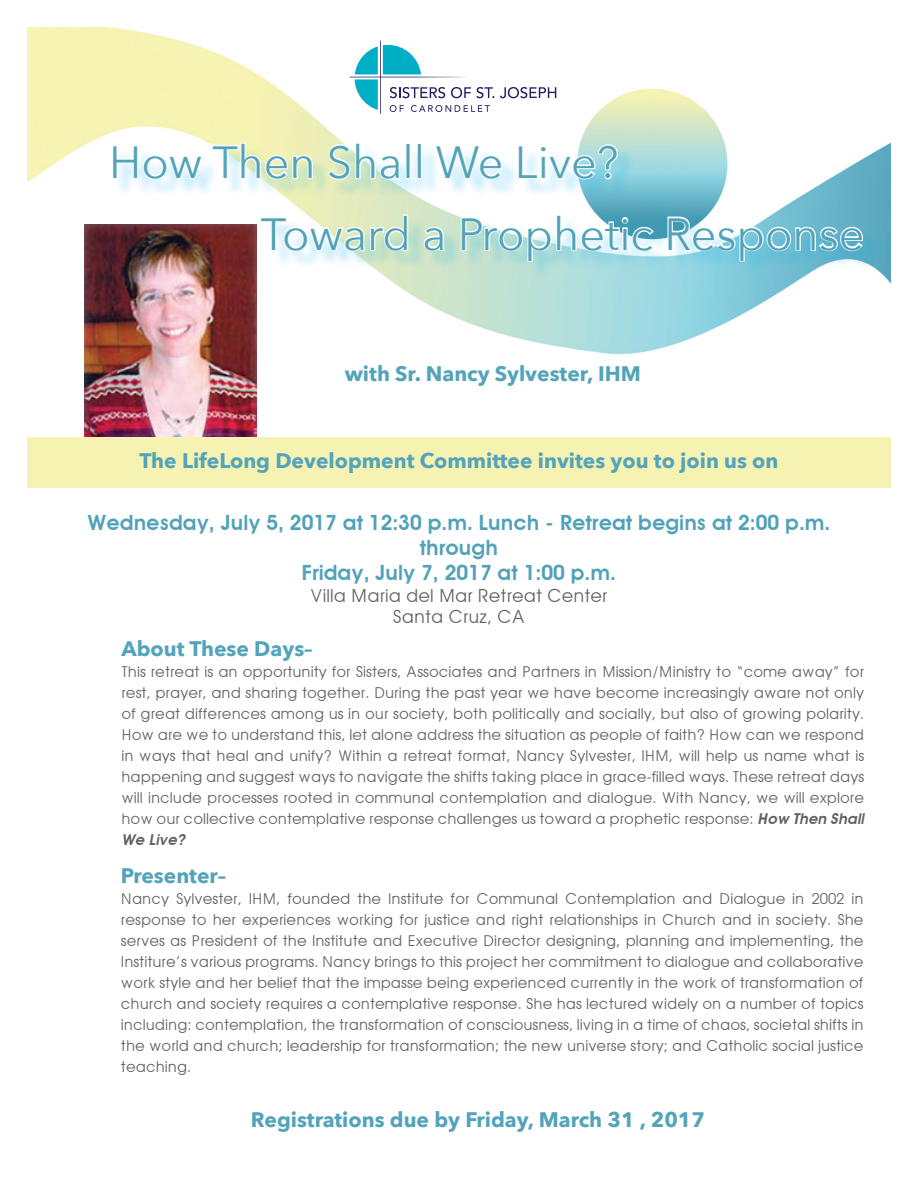
<style>
.page{position:relative;width:918px;height:1188px;background:#fff}
.page>*{position:absolute;margin:0;border:0;box-sizing:border-box;transform-origin:0 0}
.t1{font:45px "Avenir Next";color:#52a3b9}
.t2{font:45px "Avenir Next";color:#53a4ba}
.t3{font:700 21px "Avenir Next";color:#53a4ba}
.t4{font:600 21px/25.2px "Avant Garde";color:#51a2b8;text-align:center}
.t5{font:18px/21.6px "Avant Garde";color:#616164;text-align:center}
.t6{font:15px/21px "Avant Garde";color:#616164;text-align:justify}
.s1{font-weight:600;font-style:italic}
</style>
<div class="page">
<div style="left:27px;top:437px;width:864px;height:50px;background:#f5f2b2"></div>
<img style="left:27px;top:27px;width:864px;height:333px">
<div style="left:114px;top:145px;width:522px;height:54px;background:#00aeef;opacity:.25"></div>
<svg style="left:111px;top:144px;width:93px;height:37px"></svg>
<svg style="left:211px;top:142px;width:103px;height:39px"></svg>
<svg style="left:326px;top:142px;width:76px;height:39px"></svg>
<div style="left:405px;top:143px;width:6px;height:36px;border:2px solid #fff"></div>
<div style="left:417px;top:143px;width:5px;height:36px;border:2px solid #fff"></div>
<svg style="left:433px;top:143px;width:71px;height:38px"></svg>
<svg style="left:517px;top:143px;width:102px;height:38px"></svg>
<div style="left:263px;top:217px;width:618px;height:63px;background:#00aeef;opacity:.25"></div>
<svg style="left:259px;top:213px;width:150px;height:40px"></svg>
<svg style="left:422px;top:225px;width:24px;height:28px"></svg>
<svg style="left:460px;top:213px;width:196px;height:50px"></svg>
<svg style="left:666px;top:215px;width:198px;height:48px"></svg>
<svg style="left:500px;top:87px;width:56px;height:11px"></svg>
<svg style="left:350px;top:40px;width:144px;height:74px"></svg>
<img style="left:85px;top:225px;width:171px;height:211px">
<h1 class="t2" style="left:109px;top:124px;width:511px">How Then Shall We Live?</h1>
<h1 class="t1" style="left:261px;top:196px;width:605px">Toward a Prophetic Response</h1>
<h2 class="t3" style="left:345px;top:355px;width:298px">with Sr. Nancy Sylvester, IHM</h2>
<h2 class="t3" style="left:139px;top:442px;width:641px">The LifeLong Development Committee invites you to join us on</h2>
<h2 class="t4" style="left:88px;top:510px;width:744px">Wednesday, July 5, 2017 at 12:30 p.m. Lunch - Retreat begins at 2:00 p.m. through<br>Friday, July 7, 2017 at 1:00 p.m.</h2>
<p class="t5" style="left:310px;top:584px;width:299px">Villa Maria del Mar Retreat Center<br>Santa Cruz, CA</p>
<h2 class="t3" style="left:121px;top:631px;width:193px">About These Days–</h2>
<p class="t6" style="left:121px;top:661px;width:747px;text-align:left">This retreat is an opportunity for Sisters, Associates and Partners in Mission/Ministry to “come away” for rest, prayer, and sharing together. During the past year we have become increasingly aware not only of great differences among us in our society, both politically and socially, but also of growing polarity.<br>How are we to understand this, let alone address the situation as people of faith? How can we respond in ways that heal and unify? Within a retreat format, Nancy Sylvester, IHM, will help us name what is happening and suggest ways to navigate the shifts taking place in grace-filled ways. These retreat days will include processes rooted in communal contemplation and dialogue. With Nancy, we will explore how our collective contemplative response challenges us toward a prophetic response: <span class="s1">How Then Shall We Live?</span></p>
<h2 class="t3" style="left:121px;top:857px;width:107px">Presenter–</h2>
<p class="t6" style="left:121px;top:888px;width:744px">Nancy Sylvester, IHM, founded the Institute for Communal Contemplation and Dialogue in 2002 in response to her experiences working for justice and right relationships in Church and in society. She serves as President of the Institute and Executive Director designing, planning and implementing, the Institure’s various programs. Nancy brings to this project her commitment to dialogue and collaborative work style and her belief that the impasse being experienced currently in the work of transformation of church and society requires a contemplative response. She has lectured widely on a number of topics including: contemplation, the transformation of consciousness, living in a time of chaos, societal shifts in the world and church; leadership for transformation; the new universe story; and Catholic social justice teaching.</p>
<h2 class="t3" style="left:251px;top:1101px;width:456px">Registrations due by Friday, March 31 , 2017</h2>
</div>
